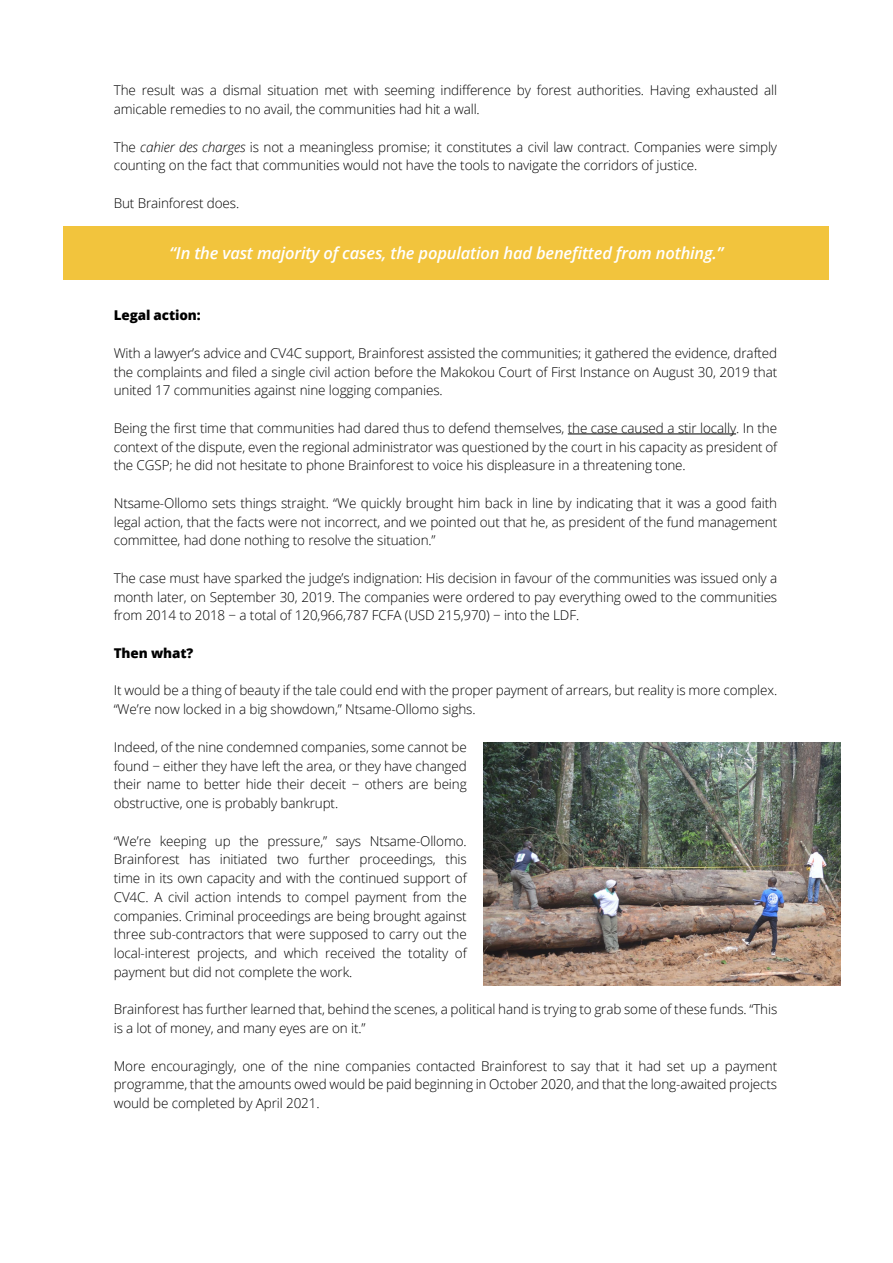
<style>
.page{position:relative;width:893px;height:1263px;background:#fff}
.page>*{position:absolute;margin:0;border:0;box-sizing:border-box;transform-origin:0 0}
.t1{font:italic 600 16.5px "Open Sans";letter-spacing:-.01em;color:#fff}
.t2{font:300 13.5px/18.8px "Open Sans";letter-spacing:-.01em;color:#000;text-align:justify}
.t3{font:800 13.5px "Open Sans";letter-spacing:-.01em;color:#000}
.s1{font-style:italic}
</style>
<div class="page">
<hr style="left:568px;top:434px;width:168px;height:1px;background:#000">
<img style="left:484px;top:742px;width:357px;height:243px">
<div style="left:64px;top:226px;width:765px;height:54px;background:#f2c43d"></div>
<p class="t2" style="left:114px;top:81px;width:665px">The result was a dismal situation met with seeming indifference by forest authorities. Having exhausted all amicable remedies to no avail, the communities had hit a wall.</p>
<p class="t2" style="left:114px;top:137px;width:665px">The <span class="s1">cahier des charges</span> is not a meaningless promise; it constitutes a civil law contract. Companies were simply counting on the fact that communities would not have the tools to navigate the corridors of justice.</p>
<p class="t2" style="left:114px;top:193px;width:127px">But Brainforest does.</p>
<p class="t1" style="left:170px;top:242px;width:555px">“In the vast majority of cases, the population had benefitted from nothing.”</p>
<p class="t3" style="left:114px;top:305px;width:88px">Legal action:</p>
<p class="t2" style="left:114px;top:343px;width:665px">With a lawyer’s advice and CV4C support, Brainforest assisted the communities; it gathered the evidence, drafted the complaints and filed a single civil action before the Makokou Court of First Instance on August 30, 2019 that united 17 communities against nine logging companies.</p>
<p class="t2" style="left:114px;top:418px;width:665px">Being the first time that communities had dared thus to defend themselves, the case caused a stir locally. In the context of the dispute, even the regional administrator was questioned by the court in his capacity as president of the CGSP; he did not hesitate to phone Brainforest to voice his displeasure in a threatening tone.</p>
<p class="t2" style="left:114px;top:493px;width:665px">Ntsame-Ollomo sets things straight. “We quickly brought him back in line by indicating that it was a good faith legal action, that the facts were not incorrect, and we pointed out that he, as president of the fund management committee, had done nothing to resolve the situation.”</p>
<p class="t2" style="left:114px;top:568px;width:665px">The case must have sparked the judge’s indignation: His decision in favour of the communities was issued only a month later, on September 30, 2019. The companies were ordered to pay everything owed to the communities from 2014 to 2018 − a total of 120,966,787 FCFA (USD 215,970) − into the LDF.</p>
<p class="t3" style="left:114px;top:643px;width:81px">Then what?</p>
<p class="t2" style="left:114px;top:681px;width:665px">It would be a thing of beauty if the tale could end with the proper payment of arrears, but reality is more complex. “We’re now locked in a big showdown,” Ntsame-Ollomo sighs.</p>
<p class="t2" style="left:114px;top:737px;width:355px">Indeed, of the nine condemned companies, some cannot be found − either they have left the area, or they have changed their name to better hide their deceit − others are being obstructive, one is probably bankrupt.</p>
<p class="t2" style="left:114px;top:831px;width:355px">“We’re keeping up the pressure,” says Ntsame-Ollomo.<br>Brainforest has initiated two further proceedings, this time in its own capacity and with the continued support of CV4C. A civil action intends to compel payment from the companies. Criminal proceedings are being brought against three sub-contractors that were supposed to carry out the local-interest projects, and which received the totality of payment but did not complete the work.</p>
<p class="t2" style="left:114px;top:1000px;width:665px">Brainforest has further learned that, behind the scenes, a political hand is trying to grab some of these funds. “This is a lot of money, and many eyes are on it.”</p>
<p class="t2" style="left:114px;top:1056px;width:665px">More encouragingly, one of the nine companies contacted Brainforest to say that it had set up a payment programme, that the amounts owed would be paid beginning in October 2020, and that the long-awaited projects would be completed by April 2021.</p>
</div>
